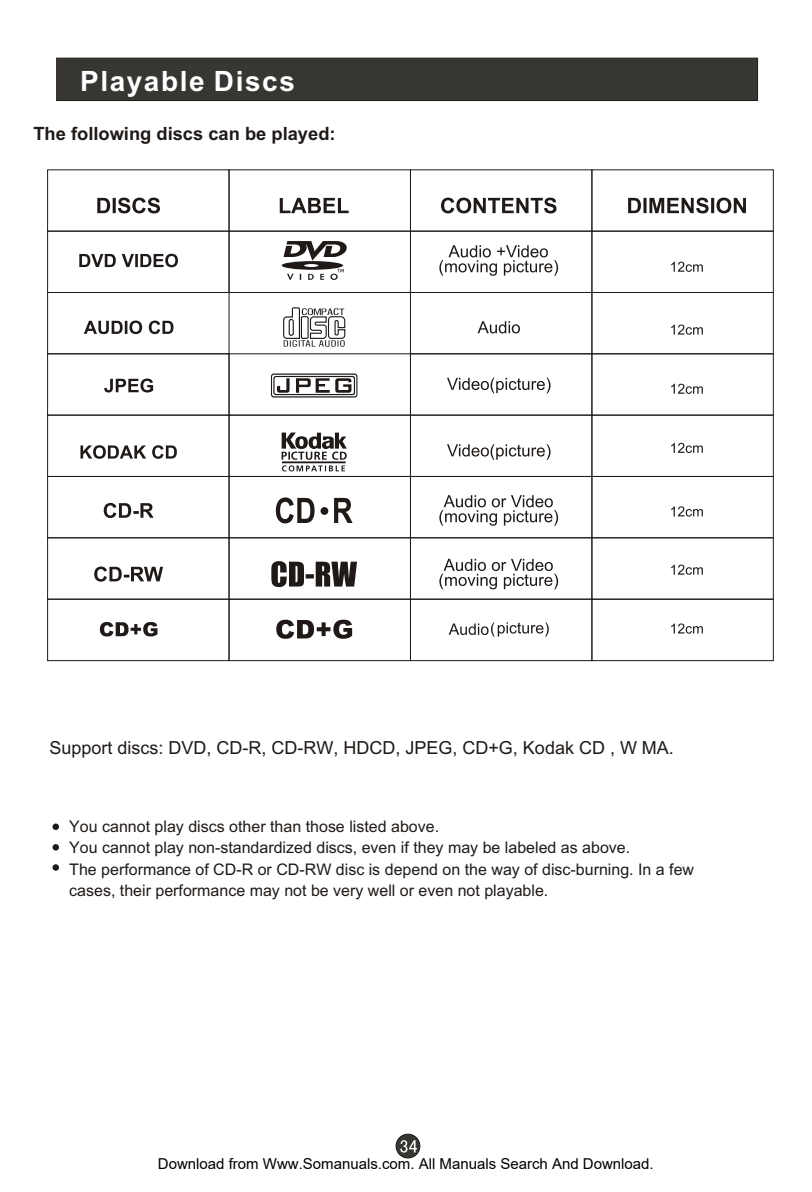
<style>
.page{position:relative;width:812px;height:1192px;background:#fff}
.page>*{position:absolute;margin:0;border:0;box-sizing:border-box;transform-origin:0 0}
.t1{font:700 28px "Arial";letter-spacing:.055em;color:#fff}
.t2{font:700 18.4px "Arial";color:#1f1a17}
.t3{font:18px "Arial CE";color:#1f1a17}
.t4{font:16px/21.4px "Arial";color:#1f1a17}
.t5{font:15px "Arial";color:#000}
</style>
<div class="page">
<div style="left:396px;top:1134px;width:24px;height:24px;background:#383633;border:1px solid #1f1a17;border-radius:50%"></div>
<svg style="left:400px;top:1140px;width:17px;height:13px"></svg>
<div style="left:56px;top:58px;width:702px;height:43px;background:#383633;border:1px solid #1f1a17"></div>
<div style="left:47px;top:231px;width:183px;height:62px;border:1px solid #1f1a17"></div>
<div style="left:47px;top:292px;width:183px;height:62px;border:1px solid #1f1a17"></div>
<div style="left:47px;top:353px;width:183px;height:63px;border:1px solid #1f1a17"></div>
<div style="left:47px;top:415px;width:183px;height:62px;border:1px solid #1f1a17"></div>
<div style="left:47px;top:476px;width:183px;height:62px;border:1px solid #1f1a17"></div>
<div style="left:47px;top:537px;width:183px;height:63px;border:1px solid #1f1a17"></div>
<div style="left:47px;top:599px;width:183px;height:62px;border:1px solid #1f1a17"></div>
<div style="left:229px;top:231px;width:182px;height:62px;border:1px solid #1f1a17"></div>
<div style="left:229px;top:415px;width:182px;height:62px;border:1px solid #1f1a17"></div>
<div style="left:229px;top:476px;width:182px;height:62px;border:1px solid #1f1a17"></div>
<div style="left:229px;top:537px;width:182px;height:63px;border:1px solid #1f1a17"></div>
<div style="left:229px;top:599px;width:182px;height:62px;border:1px solid #1f1a17"></div>
<div style="left:410px;top:231px;width:182px;height:62px;border:1px solid #1f1a17"></div>
<div style="left:410px;top:292px;width:182px;height:62px;border:1px solid #1f1a17"></div>
<div style="left:410px;top:353px;width:182px;height:63px;border:1px solid #1f1a17"></div>
<div style="left:410px;top:415px;width:182px;height:62px;border:1px solid #1f1a17"></div>
<div style="left:410px;top:476px;width:182px;height:62px;border:1px solid #1f1a17"></div>
<div style="left:410px;top:537px;width:182px;height:63px;border:1px solid #1f1a17"></div>
<div style="left:410px;top:599px;width:182px;height:62px;border:1px solid #1f1a17"></div>
<div style="left:591px;top:169px;width:183px;height:63px;border:1px solid #1f1a17"></div>
<div style="left:591px;top:231px;width:183px;height:62px;border:1px solid #1f1a17"></div>
<div style="left:591px;top:292px;width:183px;height:62px;border:1px solid #1f1a17"></div>
<div style="left:591px;top:353px;width:183px;height:63px;border:1px solid #1f1a17"></div>
<div style="left:591px;top:415px;width:183px;height:62px;border:1px solid #1f1a17"></div>
<div style="left:591px;top:476px;width:183px;height:62px;border:1px solid #1f1a17"></div>
<div style="left:591px;top:537px;width:183px;height:63px;border:1px solid #1f1a17"></div>
<div style="left:591px;top:599px;width:183px;height:62px;border:1px solid #1f1a17"></div>
<svg style="left:97px;top:198px;width:63px;height:15px"></svg>
<svg style="left:628px;top:198px;width:118px;height:15px"></svg>
<svg style="left:280px;top:198px;width:69px;height:15px"></svg>
<svg style="left:441px;top:198px;width:115px;height:15px"></svg>
<svg style="left:84px;top:321px;width:89px;height:13px"></svg>
<svg style="left:94px;top:567px;width:69px;height:15px"></svg>
<svg style="left:271px;top:561px;width:86px;height:26px"></svg>
<svg style="left:80px;top:445px;width:97px;height:14px"></svg>
<svg style="left:104px;top:379px;width:49px;height:14px"></svg>
<svg style="left:283px;top:307px;width:63px;height:40px"></svg>
<svg style="left:271px;top:374px;width:86px;height:24px"></svg>
<svg style="left:276px;top:497px;width:77px;height:26px"></svg>
<svg style="left:282px;top:241px;width:65px;height:39px"></svg>
<svg style="left:79px;top:254px;width:99px;height:13px"></svg>
<svg style="left:104px;top:503px;width:50px;height:15px"></svg>
<svg style="left:282px;top:433px;width:65px;height:38px"></svg>
<svg style="left:439px;top:245px;width:119px;height:31px"></svg>
<svg style="left:478px;top:321px;width:42px;height:12px"></svg>
<svg style="left:447px;top:378px;width:104px;height:15px"></svg>
<svg style="left:447px;top:444px;width:104px;height:16px"></svg>
<svg style="left:439px;top:495px;width:119px;height:31px"></svg>
<svg style="left:439px;top:559px;width:119px;height:30px"></svg>
<svg style="left:100px;top:622px;width:57px;height:15px"></svg>
<svg style="left:276px;top:620px;width:76px;height:19px"></svg>
<svg style="left:449px;top:622px;width:100px;height:15px"></svg>
<svg style="left:671px;top:623px;width:32px;height:11px"></svg>
<svg style="left:671px;top:565px;width:32px;height:10px"></svg>
<svg style="left:671px;top:506px;width:32px;height:11px"></svg>
<svg style="left:671px;top:443px;width:32px;height:10px"></svg>
<svg style="left:671px;top:384px;width:32px;height:10px"></svg>
<svg style="left:671px;top:325px;width:32px;height:10px"></svg>
<svg style="left:671px;top:262px;width:32px;height:10px"></svg>
<svg style="left:53px;top:824px;width:6px;height:6px"></svg>
<div style="left:53px;top:844px;width:6px;height:7px;background:#1f1a17;border-radius:50%"></div>
<div style="left:53px;top:864px;width:6px;height:7px;background:#1f1a17;border-radius:50%"></div>
<h1 class="t1" style="left:80px;top:71px;width:216px">Playable Discs</h1>
<p class="t2" style="left:33px;top:126px;width:304px">The following discs can be played:</p>
<p class="t3" style="left:50px;top:741px;width:626px">Support discs: DVD, CD-R, CD-RW, HDCD, JPEG, CD+G, Kodak CD , W MA.</p>
<p class="t4" style="left:69px;top:817px;width:626px">You cannot play discs other than those listed above.<br>You cannot play non-standardized discs, even if they may be labeled as above.<br>The performance of CD-R or CD-RW disc is depend on the way of disc-burning. In a few cases, their performance may not be very well or even not playable.</p>
<p class="t5" style="left:158px;top:1155px;width:497px">Download from Www.Somanuals.com. All Manuals Search And Download.</p>
</div>
